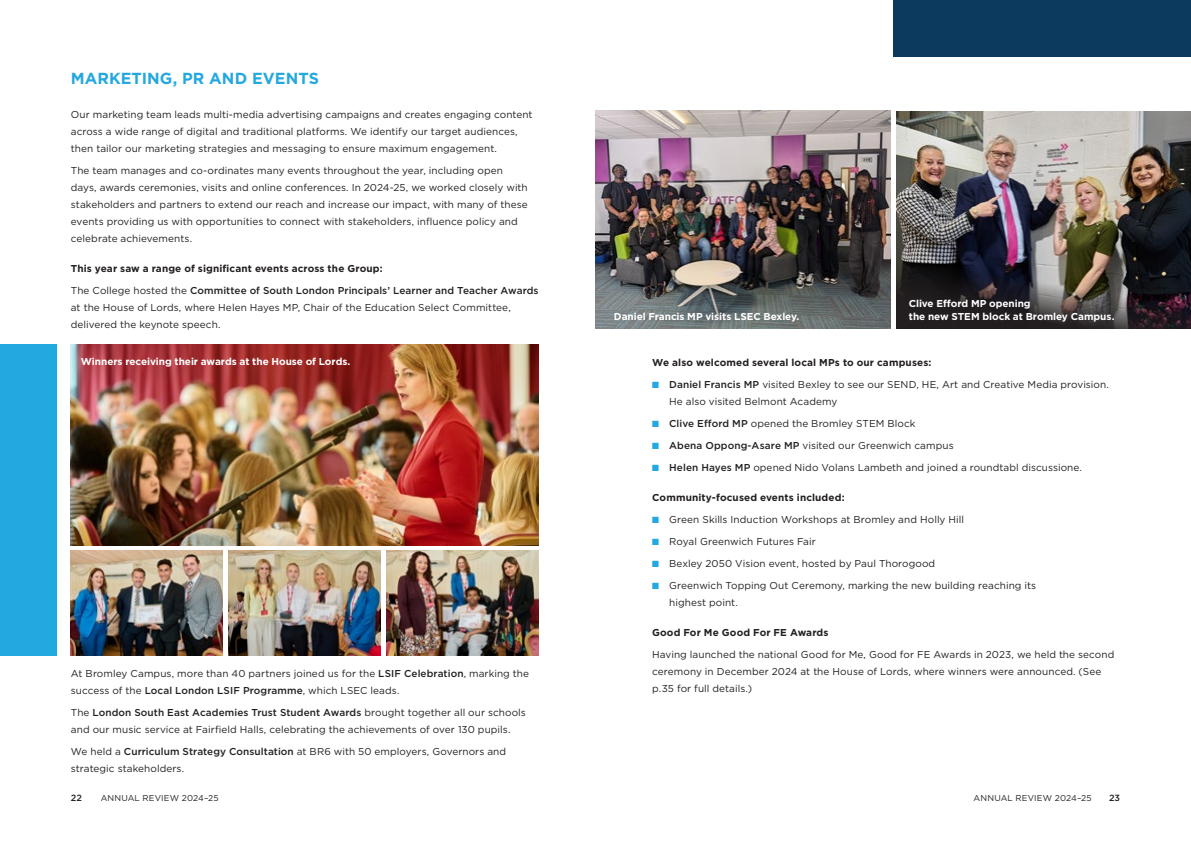
<style>
.page{position:relative;width:1191px;height:842px;background:#fff}
.page>*{position:absolute;margin:0;border:0;box-sizing:border-box;transform-origin:0 0}
.Elev_Headline{font:700 16px "Gotham";letter-spacing:.005em;color:#24a8e0}
.Elev_Body{font:10px/17px "Gotham";letter-spacing:.005em;color:#231f20}
.Elev_Small_Subhead{font:700 10px "Gotham";letter-spacing:.01em;color:#231f20}
.Elev_Small_Subhead-2{font:700 10px/13px "Gotham";letter-spacing:-.005em;color:#fff}
.t1{font:500 9px "Gotham";color:#231f20}
.t2{font:8.5px "Gotham";letter-spacing:.02em;color:#231f20}
.s1{font-weight:500}
.s2{color:#24a8e0}
</style>
<div class="page">
<img style="left:71px;top:551px;width:152px;height:105px">
<div style="left:0;top:344px;width:57px;height:312px;background:#24a8e0"></div>
<img style="left:896px;top:111px;width:295px;height:218px">
<img style="left:71px;top:344px;width:468px;height:201px">
<img style="left:229px;top:551px;width:152px;height:105px">
<img style="left:387px;top:551px;width:152px;height:105px">
<img style="left:595px;top:111px;width:295px;height:218px">
<div style="left:894px;top:0;width:297px;height:57px;background:#0c3a5e"></div>
<p class="Elev_Headline" style="left:71px;top:67px;width:249px">MARKETING, PR AND EVENTS</p>
<p class="Elev_Body" style="left:71px;top:105px;width:463px">Our marketing team leads multi-media advertising campaigns and creates engaging content across a wide range of digital and traditional platforms. We identify our target audiences, then tailor our marketing strategies and messaging to ensure maximum engagement.</p>
<p class="Elev_Body" style="left:71px;top:161px;width:458px">The team manages and co-ordinates many events throughout the year, including open days, awards ceremonies, visits and online conferences. In 2024-25, we worked closely with stakeholders and partners to extend our reach and increase our impact, with many of these events providing us with opportunities to connect with stakeholders, influence policy and celebrate achievements.</p>
<p class="Elev_Small_Subhead" style="left:71px;top:261px;width:313px">This year saw a range of significant events across the Group:</p>
<p class="Elev_Body" style="left:71px;top:281px;width:469px">The College hosted the <span class="s1">Committee of South London Principals’ Learner and Teacher Awards </span>at the House of Lords, where Helen Hayes MP, Chair of the Education Select Committee, delivered the keynote speech.</p>
<p class="Elev_Small_Subhead-2" style="left:81px;top:355px;width:271px">Winners receiving their awards at the House of Lords.</p>
<p class="Elev_Body" style="left:71px;top:665px;width:460px">At Bromley Campus, more than 40 partners joined us for the <span class="s1">LSIF Celebration</span>, marking the success of the <span class="s1">Local London LSIF Programme</span>, which LSEC leads.</p>
<p class="Elev_Body" style="left:71px;top:704px;width:456px">The <span class="s1">London South East Academies Trust Student Awards</span> brought together all our schools and our music service at Fairfield Halls, celebrating the achievements of over 130 pupils.</p>
<p class="Elev_Body" style="left:71px;top:742px;width:437px">We held a <span class="s1">Curriculum Strategy Consultation</span> at BR6 with 50 employers, Governors and strategic stakeholders.</p>
<p class="Elev_Small_Subhead-2" style="left:614px;top:310px;width:187px">Daniel Francis MP visits LSEC Bexley.</p>
<p class="Elev_Small_Subhead-2" style="left:909px;top:297px;width:207px">Clive Efford MP opening<br>the new STEM block at Bromley Campus.</p>
<p class="Elev_Small_Subhead" style="left:652px;top:356px;width:281px">We also welcomed several local MPs to our campuses:</p>
<p class="Elev_Body" style="left:669px;top:376px;width:441px;text-indent:-17px"><span class="s2">■</span> <span class="s1">Daniel Francis MP</span> visited Bexley to see our SEND, HE, Art and Creative Media provision.<br>He also visited Belmont Academy</p>
<p class="Elev_Body" style="left:652px;top:415px;width:265px"><span class="s2">■</span> <span class="s1">Clive Efford MP</span> opened the Bromley STEM Block</p>
<p class="Elev_Body" style="left:652px;top:437px;width:303px"><span class="s2">■</span> <span class="s1">Abena Oppong-Asare MP</span> visited our Greenwich campus</p>
<p class="Elev_Body" style="left:652px;top:458px;width:431px"><span class="s2">■</span> <span class="s1">Helen Hayes MP</span> opened Nido Volans Lambeth and joined a roundtabl discussione.</p>
<p class="Elev_Small_Subhead" style="left:652px;top:491px;width:194px">Community-focused events included:</p>
<p class="Elev_Body" style="left:652px;top:510px;width:313px"><span class="s2">■</span> Green Skills Induction Workshops at Bromley and Holly Hill</p>
<p class="Elev_Body" style="left:652px;top:532px;width:165px"><span class="s2">■</span> Royal Greenwich Futures Fair</p>
<p class="Elev_Body" style="left:652px;top:554px;width:284px"><span class="s2">■</span> Bexley 2050 Vision event, hosted by Paul Thorogood</p>
<p class="Elev_Body" style="left:669px;top:576px;width:368px;text-indent:-17px"><span class="s2">■</span> Greenwich Topping Out Ceremony, marking the new building reaching its highest point.</p>
<p class="Elev_Small_Subhead" style="left:652px;top:625px;width:178px">Good For Me Good For FE Awards</p>
<p class="Elev_Body" style="left:652px;top:645px;width:463px">Having launched the national Good for Me, Good for FE Awards in 2023, we held the second ceremony in December 2024 at the House of Lords, where winners were announced. (See p.35 for full details.)</p>
<p class="t1" style="left:71px;top:792px;width:13px">22</p>
<p class="t2" style="left:101px;top:793px;width:120px">ANNUAL REVIEW 2024–25</p>
<p class="t2" style="left:973px;top:793px;width:120px">ANNUAL REVIEW 2024–25</p>
<p class="t1" style="left:1109px;top:792px;width:13px">23</p>
</div>
